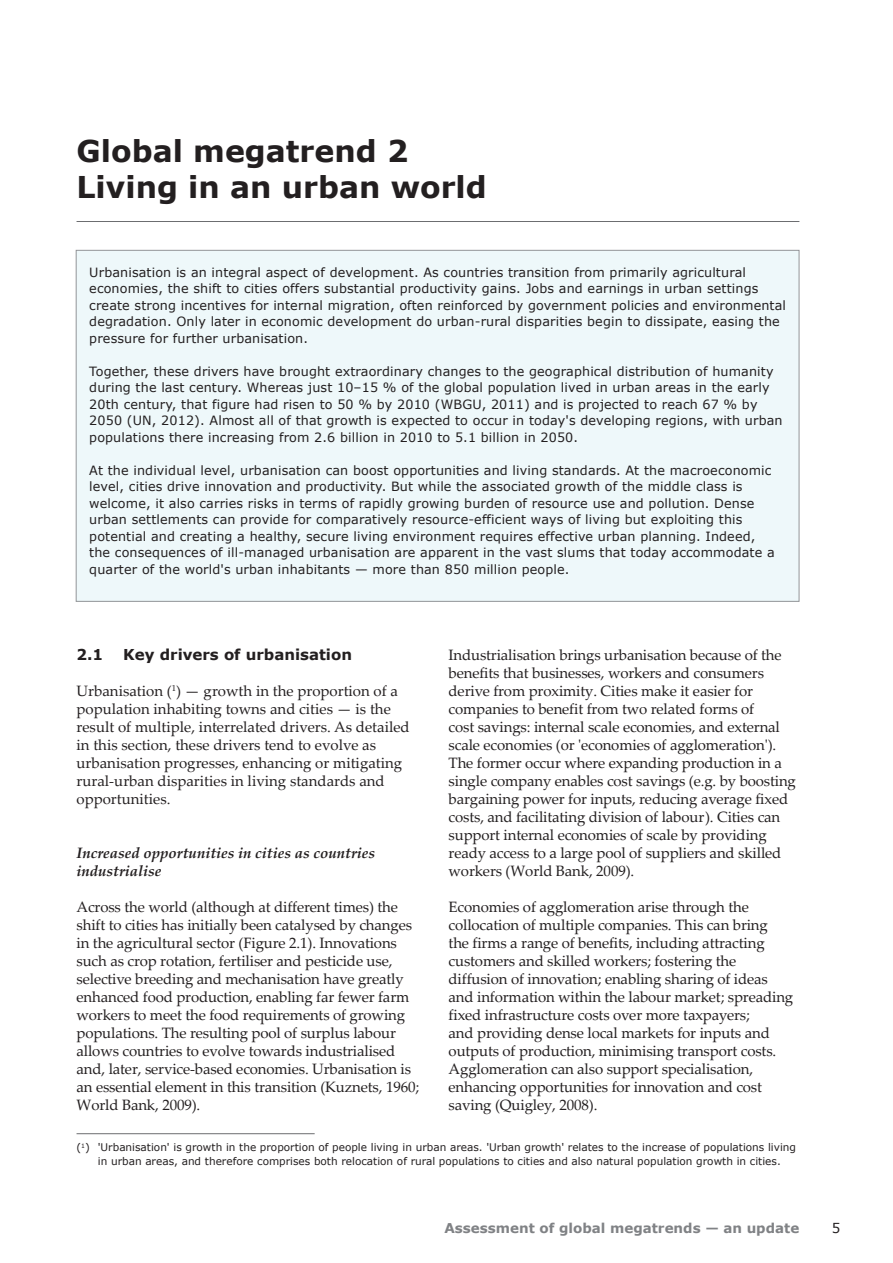
<style>
.page{position:relative;width:893px;height:1263px;background:#fff}
.page>*{position:absolute;margin:0;border:0;box-sizing:border-box;transform-origin:0 0}
.Chaptertitle{font:700 30px/36px "Verdana";color:#231f20}
.Body_Text{font:15px/18px "Palatino Linotype";letter-spacing:-.01em;color:#231f20}
.Heading_3{font:italic 700 15px/18px "Palatino Linotype";color:#231f20}
.Heading_2{font:700 15px "Verdana";color:#231f20}
.t1{font:700 13.5px "Verdana";color:#808285}
.Page_No_Left{font:13.5px "Verdana";color:#231f20}
.Box_text{font:12.75px/16.5px "Verdana";letter-spacing:.01em;color:#231f20}
.Footnote{font:10.5px/13.5px "Verdana";color:#231f20;text-align:center}
</style>
<div class="page">
<hr style="left:77px;top:221px;width:722px;height:1px;background:#6c6d70">
<div style="left:76px;top:250px;width:723px;height:351px;background:#eef8fa"></div>
<hr style="left:77px;top:1133px;width:238px;height:1px;background:#6c6d70">
<p class="Chaptertitle" style="left:77px;top:132px;width:412px">Global megatrend 2<br>Living in an urban world</p>
<p class="Box_text" style="left:89px;top:264px;width:698px">Urbanisation is an integral aspect of development. As countries transition from primarily agricultural economies, the shift to cities offers substantial productivity gains. Jobs and earnings in urban settings create strong incentives for internal migration, often reinforced by government policies and environmental degradation. Only later in economic development do urban-rural disparities begin to dissipate, easing the pressure for further urbanisation.</p>
<p class="Box_text" style="left:89px;top:363px;width:695px">Together, these drivers have brought extraordinary changes to the geographical distribution of humanity during the last century. Whereas just 10–15 % of the global population lived in urban areas in the early 20th century, that figure had risen to 50 % by 2010 (WBGU, 2011) and is projected to reach 67 % by 2050 (UN, 2012). Almost all of that growth is expected to occur in today's developing regions, with urban populations there increasing from 2.6 billion in 2010 to 5.1 billion in 2050.</p>
<p class="Box_text" style="left:89px;top:462px;width:687px">At the individual level, urbanisation can boost opportunities and living standards. At the macroeconomic level, cities drive innovation and productivity. But while the associated growth of the middle class is welcome, it also carries risks in terms of rapidly growing burden of resource use and pollution. Dense urban settlements can provide for comparatively resource-efficient ways of living but exploiting this potential and creating a healthy, secure living environment requires effective urban planning. Indeed, the consequences of ill-managed urbanisation are apparent in the vast slums that today accommodate a quarter of the world's urban inhabitants — more than 850 million people.</p>
<p class="Heading_2" style="left:77px;top:644px;width:28px">2.1</p>
<p class="Heading_2" style="left:123px;top:644px;width:230px">Key drivers of urbanisation</p>
<p class="Body_Text" style="left:77px;top:681px;width:335px">Urbanisation (<sup>1</sup>) — growth in the proportion of a population inhabiting towns and cities — is the result of multiple, interrelated drivers. As detailed in this section, these drivers tend to evolve as urbanisation progresses, enhancing or mitigating rural-urban disparities in living standards and opportunities.</p>
<p class="Heading_3" style="left:77px;top:843px;width:300px">Increased opportunities in cities as countries industrialise</p>
<p class="Body_Text" style="left:77px;top:897px;width:344px">Across the world (although at different times) the shift to cities has initially been catalysed by changes in the agricultural sector (Figure 2.1). Innovations such as crop rotation, fertiliser and pesticide use, selective breeding and mechanisation have greatly enhanced food production, enabling far fewer farm workers to meet the food requirements of growing populations. The resulting pool of surplus labour allows countries to evolve towards industrialised and, later, service-based economies. Urbanisation is an essential element in this transition (Kuznets, 1960; World Bank, 2009).</p>
<p class="Body_Text" style="left:449px;top:645px;width:349px">Industrialisation brings urbanisation because of the benefits that businesses, workers and consumers derive from proximity. Cities make it easier for companies to benefit from two related forms of<br>cost savings: internal scale economies, and external scale economies (or 'economies of agglomeration').<br>The former occur where expanding production in a single company enables cost savings (e.g. by boosting bargaining power for inputs, reducing average fixed costs, and facilitating division of labour). Cities can support internal economies of scale by providing ready access to a large pool of suppliers and skilled workers (World Bank, 2009).</p>
<p class="Body_Text" style="left:449px;top:897px;width:346px">Economies of agglomeration arise through the collocation of multiple companies. This can bring<br>the firms a range of benefits, including attracting customers and skilled workers; fostering the diffusion of innovation; enabling sharing of ideas and information within the labour market; spreading fixed infrastructure costs over more taxpayers;<br>and providing dense local markets for inputs and outputs of production, minimising transport costs.<br>Agglomeration can also support specialisation, enhancing opportunities for innovation and cost saving (Quigley, 2008).</p>
<p class="Footnote" style="left:77px;top:1140px;width:721px">(<sup>1</sup>) 'Urbanisation' is growth in the proportion of people living in urban areas. 'Urban growth' relates to the increase of populations living in urban areas, and therefore comprises both relocation of rural populations to cities and also natural population growth in cities.</p>
<p class="t1" style="left:444px;top:1219px;width:356px">Assessment of global megatrends — an update</p>
<p class="Page_No_Left" style="left:832px;top:1219px;width:10px">5</p>
</div>
